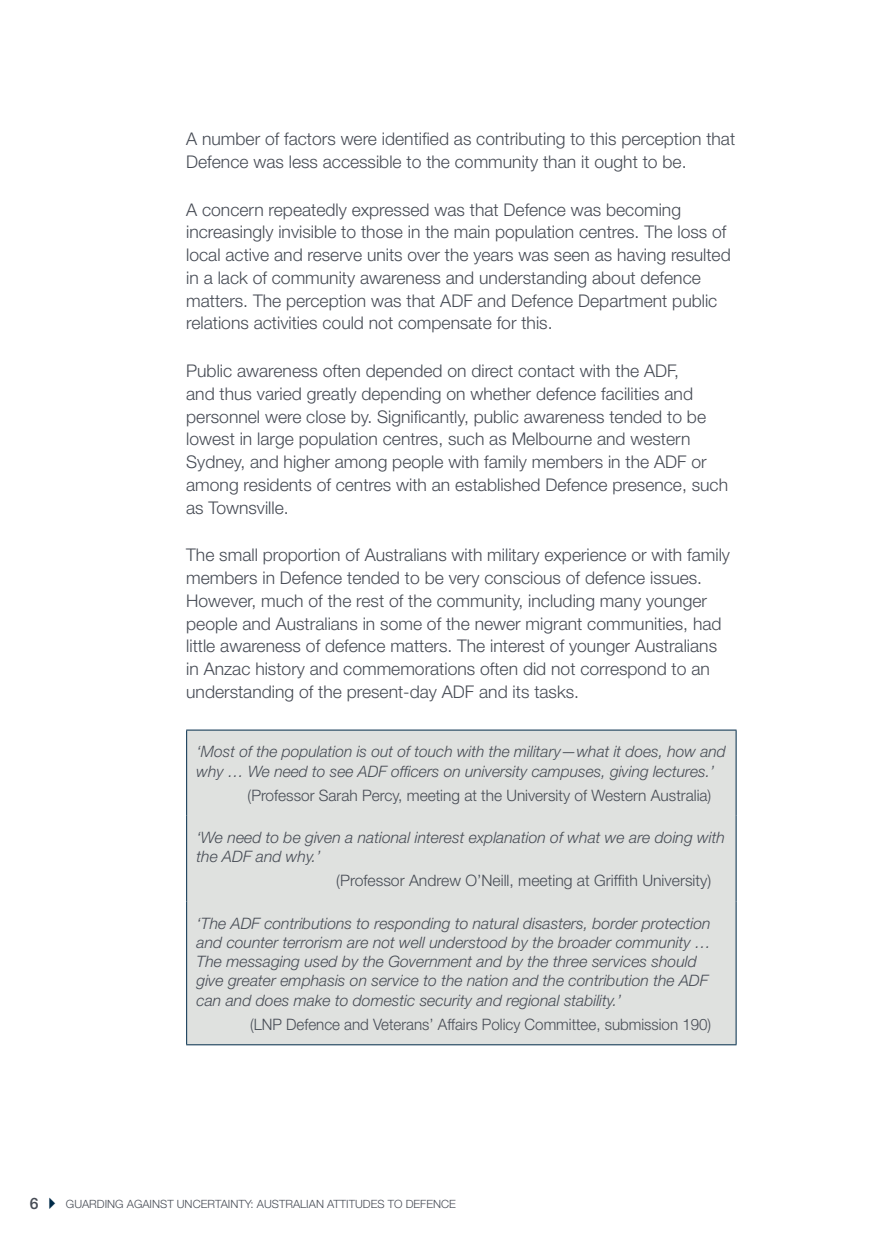
<style>
.page{position:relative;width:874px;height:1241px;background:#fff}
.page>*{position:absolute;margin:0;border:0;box-sizing:border-box;transform-origin:0 0}
.Body{font:300 17.5px/22.8px "Helvetica Neue LT";color:#474c55}
.quote{font:italic 300 15.75px/19.2px "Helvetica Neue LT";color:#474c55}
.quote_byline{font:300 15.75px "Helvetica Neue LT";color:#474c55}
.quote_byline-2{font:300 15.75px "Helvetica Neue LT";color:#474c55;scale:.96 1}
.t1{font:500 15.75px "Helvetica Neue LT";color:#474c55}
.t2{font:300 11.38px "Helvetica Neue LT";color:#474c55}
</style>
<div class="page">
<div style="left:187px;top:730px;width:548px;height:314px;background:#dfe1df"></div>
<hr style="left:186px;top:729px;width:550px;height:1px;background:#002b49">
<hr style="left:186px;top:730px;width:1px;height:85px;background:#002b49">
<hr style="left:735px;top:730px;width:1px;height:85px;background:#002b49">
<hr style="left:186px;top:815px;width:1px;height:86px;background:#002b49">
<hr style="left:735px;top:815px;width:1px;height:86px;background:#002b49">
<hr style="left:186px;top:901px;width:1px;height:143px;background:#002b49">
<hr style="left:735px;top:901px;width:1px;height:143px;background:#002b49">
<hr style="left:186px;top:1044px;width:550px;height:1px;background:#002b49">
<p class="Body" style="left:186px;top:127px;width:550px">A number of factors were identified as contributing to this perception that<br>Defence was less accessible to the community than it ought to be.</p>
<p class="Body" style="left:186px;top:198px;width:545px">A concern repeatedly expressed was that Defence was becoming increasingly invisible to those in the main population centres. The loss of local active and reserve units over the years was seen as having resulted in a lack of community awareness and understanding about defence matters. The perception was that ADF and Defence Department public relations activities could not compensate for this.</p>
<p class="Body" style="left:186px;top:359px;width:543px">Public awareness often depended on direct contact with the ADF,<br>and thus varied greatly depending on whether defence facilities and personnel were close by. Significantly, public awareness tended to be lowest in large population centres, such as Melbourne and western Sydney, and higher among people with family members in the ADF or among residents of centres with an established Defence presence, such as Townsville.</p>
<p class="Body" style="left:186px;top:543px;width:545px">The small proportion of Australians with military experience or with family members in Defence tended to be very conscious of defence issues.<br>However, much of the rest of the community, including many younger people and Australians in some of the newer migrant communities, had little awareness of defence matters. The interest of younger Australians in Anzac history and commemorations often did not correspond to an understanding of the present-day ADF and its tasks.</p>
<p class="quote" style="left:196px;top:741px;width:530px">‘Most of the population is out of touch with the military—what it does, how and why … We need to see ADF officers on university campuses, giving lectures.’</p>
<p class="quote_byline" style="left:247px;top:785px;width:465px">(Professor Sarah Percy, meeting at the University of Western Australia)</p>
<p class="quote" style="left:196px;top:827px;width:529px">‘We need to be given a national interest explanation of what we are doing with the ADF and why.’</p>
<p class="quote_byline" style="left:336px;top:871px;width:376px">(Professor Andrew O’Neill, meeting at Griffith University)</p>
<p class="quote" style="left:196px;top:913px;width:515px">‘The ADF contributions to responding to natural disasters, border protection and counter terrorism are not well understood by the broader community … The messaging used by the Government and by the three services should give greater emphasis on service to the nation and the contribution the ADF can and does make to domestic security and regional stability.’</p>
<p class="quote_byline-2" style="left:250px;top:1014px;width:481px">(LNP Defence and Veterans’ Affairs Policy Committee, submission 190)</p>
<p class="t1" style="left:30px;top:1193px;width:10px">6</p>
<p class="t2" style="left:66px;top:1196px;width:391px">GUARDING AGAINST UNCERTAINTY: AUSTRALIAN ATTITUDES TO DEFENCE</p>
</div>
